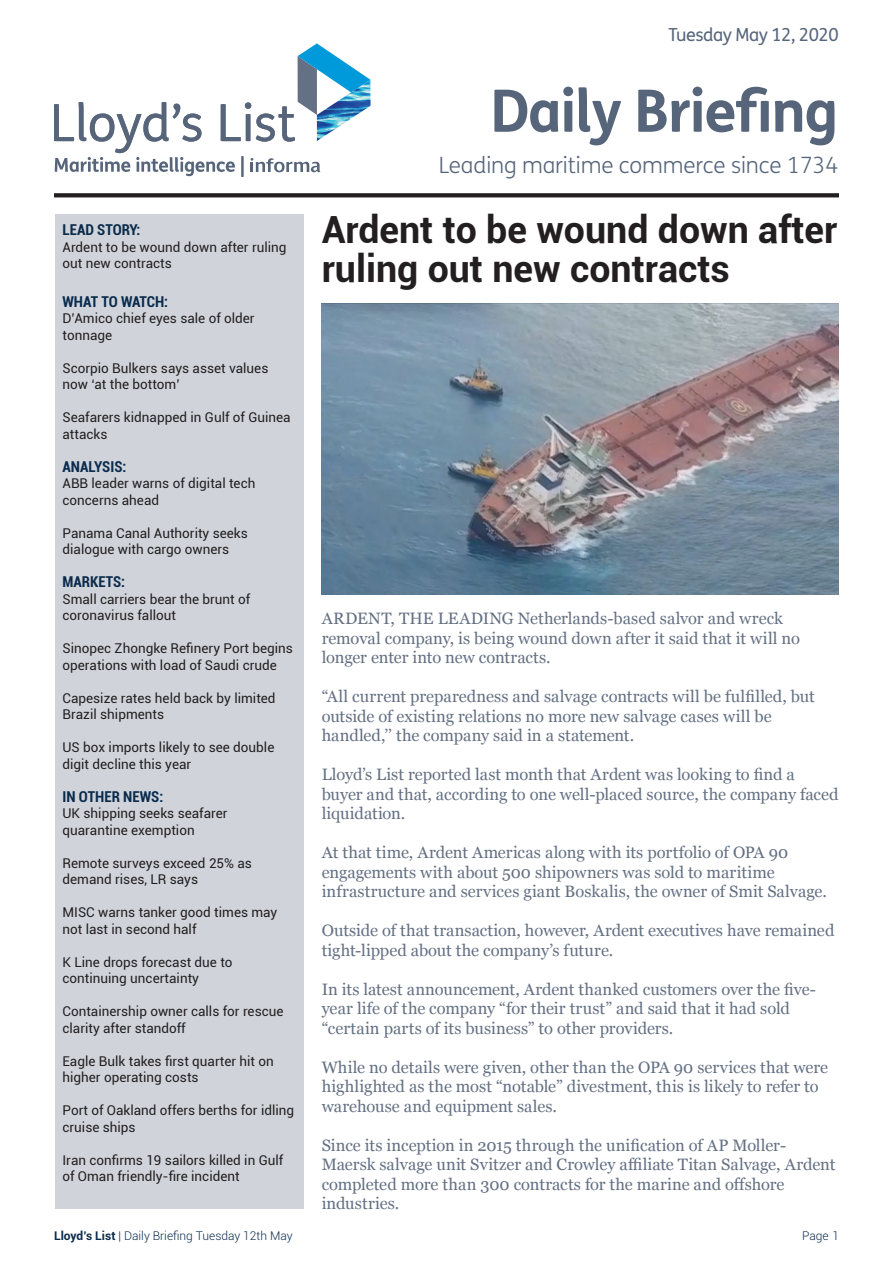
<style>
.page{position:relative;width:893px;height:1263px;background:#fff}
.page>*{position:absolute;margin:0;border:0;box-sizing:border-box;transform-origin:0 0}
.t1{font:700 58.5px "FS Me";letter-spacing:-.025em;color:#57657b}
.Headline_1{font:700 37.5px/39px "Roboto";color:#231f20}
.t2{font:300 22.5px "FS Me";letter-spacing:-.005em;color:#57657b}
.t3{font:18px "FS Me";letter-spacing:-.025em;color:#57657b}
.Body_Copy{font:16.5px/19.5px "Georgia";color:#647083}
.Contents_header{font:700 condensed 15px "Roboto";color:#0a2b4d}
.Contents_body{font:13.5px/16.5px "Roboto";color:#231f20}
.t4{font:300 12px "Roboto";color:#0a2b4d}
.s1{font-weight:700}
</style>
<div class="page">
<svg style="left:54px;top:43px;width:316px;height:134px"></svg>
<svg style="left:54px;top:193px;width:785px;height:4px;background:#2d292a"></svg>
<img style="left:321px;top:303px;width:517px;height:291px">
<div style="left:55px;top:215px;width:249px;height:994px;background:#d0d4da"></div>
<p class="t3" style="left:668px;top:22px;width:172px">Tuesday May 12, 2020</p>
<p class="Contents_header" style="left:63px;top:220px;width:79px">LEAD STORY:</p>
<p class="Contents_body" style="left:63px;top:238px;width:226px">Ardent to be wound down after ruling out new contracts</p>
<p class="Contents_header" style="left:63px;top:291px;width:107px">WHAT TO WATCH:</p>
<p class="Contents_body" style="left:63px;top:310px;width:194px">D’Amico chief eyes sale of older tonnage</p>
<p class="Contents_body" style="left:63px;top:359px;width:207px">Scorpio Bulkers says asset values now ‘at the bottom’</p>
<p class="Contents_body" style="left:63px;top:409px;width:230px">Seafarers kidnapped in Gulf of Guinea attacks</p>
<p class="Contents_header" style="left:63px;top:456px;width:65px">ANALYSIS:</p>
<p class="Contents_body" style="left:63px;top:475px;width:194px">ABB leader warns of digital tech concerns ahead</p>
<p class="Contents_body" style="left:63px;top:524px;width:187px">Panama Canal Authority seeks dialogue with cargo owners</p>
<p class="Contents_header" style="left:63px;top:571px;width:64px">MARKETS:</p>
<p class="Contents_body" style="left:63px;top:590px;width:189px">Small carriers bear the brunt of coronavirus fallout</p>
<p class="Contents_body" style="left:63px;top:640px;width:232px">Sinopec Zhongke Refinery Port begins operations with load of Saudi crude</p>
<p class="Contents_body" style="left:63px;top:689px;width:215px">Capesize rates held back by limited<br>Brazil shipments</p>
<p class="Contents_body" style="left:63px;top:739px;width:213px">US box imports likely to see double digit decline this year</p>
<p class="Contents_header" style="left:63px;top:786px;width:102px">IN OTHER NEWS:</p>
<p class="Contents_body" style="left:63px;top:805px;width:166px">UK shipping seeks seafarer quarantine exemption</p>
<p class="Contents_body" style="left:63px;top:854px;width:191px">Remote surveys exceed 25% as demand rises, LR says</p>
<p class="Contents_body" style="left:63px;top:904px;width:216px">MISC warns tanker good times may not last in second half</p>
<p class="Contents_body" style="left:63px;top:953px;width:172px">K Line drops forecast due to continuing uncertainty</p>
<p class="Contents_body" style="left:63px;top:1003px;width:223px">Containership owner calls for rescue clarity after standoff</p>
<p class="Contents_body" style="left:63px;top:1052px;width:213px">Eagle Bulk takes first quarter hit on higher operating costs</p>
<p class="Contents_body" style="left:63px;top:1102px;width:233px">Port of Oakland offers berths for idling cruise ships</p>
<p class="Contents_body" style="left:63px;top:1151px;width:222px">Iran confirms 19 sailors killed in Gulf of Oman friendly-fire incident</p>
<p class="t1" style="left:490px;top:66px;width:350px">Daily Briefing</p>
<p class="t2" style="left:439px;top:150px;width:401px">Leading maritime commerce since 1734</p>
<p class="Headline_1" style="left:322px;top:209px;width:517px">Ardent to be wound down after ruling out new contracts</p>
<p class="Body_Copy" style="left:322px;top:608px;width:480px">ARDENT, THE LEADING Netherlands-based salvor and wreck removal company, is being wound down after it said that it will no longer enter into new contracts.</p>
<p class="Body_Copy" style="left:322px;top:686px;width:495px">“All current preparedness and salvage contracts will be fulfilled, but outside of existing relations no more new salvage cases will be handled,’’ the company said in a statement.</p>
<p class="Body_Copy" style="left:322px;top:764px;width:519px">Lloyd’s List reported last month that Ardent was looking to find a buyer and that, according to one well-placed source, the company faced liquidation.</p>
<p class="Body_Copy" style="left:322px;top:842px;width:507px">At that time, Ardent Americas along with its portfolio of OPA 90 engagements with about 500 shipowners was sold to maritime infrastructure and services giant Boskalis, the owner of Smit Salvage.</p>
<p class="Body_Copy" style="left:322px;top:920px;width:514px">Outside of that transaction, however, Ardent executives have remained tight-lipped about the company’s future.</p>
<p class="Body_Copy" style="left:322px;top:979px;width:496px">In its latest announcement, Ardent thanked customers over the five&shy;year life of the company “for their trust” and said that it had sold “certain parts of its business” to other providers.</p>
<p class="Body_Copy" style="left:322px;top:1057px;width:508px">While no details were given, other than the OPA 90 services that were highlighted as the most “notable” divestment, this is likely to refer to warehouse and equipment sales.</p>
<p class="Body_Copy" style="left:322px;top:1135px;width:515px">Since its inception in 2015 through the unification of AP Moller-Maersk salvage unit Svitzer and Crowley affiliate Titan Salvage, Ardent completed more than 300 contracts for the marine and offshore industries.</p>
<p class="t4" style="left:54px;top:1228px;width:240px"><span class="s1">Lloyd’s List</span> | Daily Briefing Tuesday 12th May</p>
<p class="t4" style="left:802px;top:1228px;width:38px">Page 1</p>
</div>
